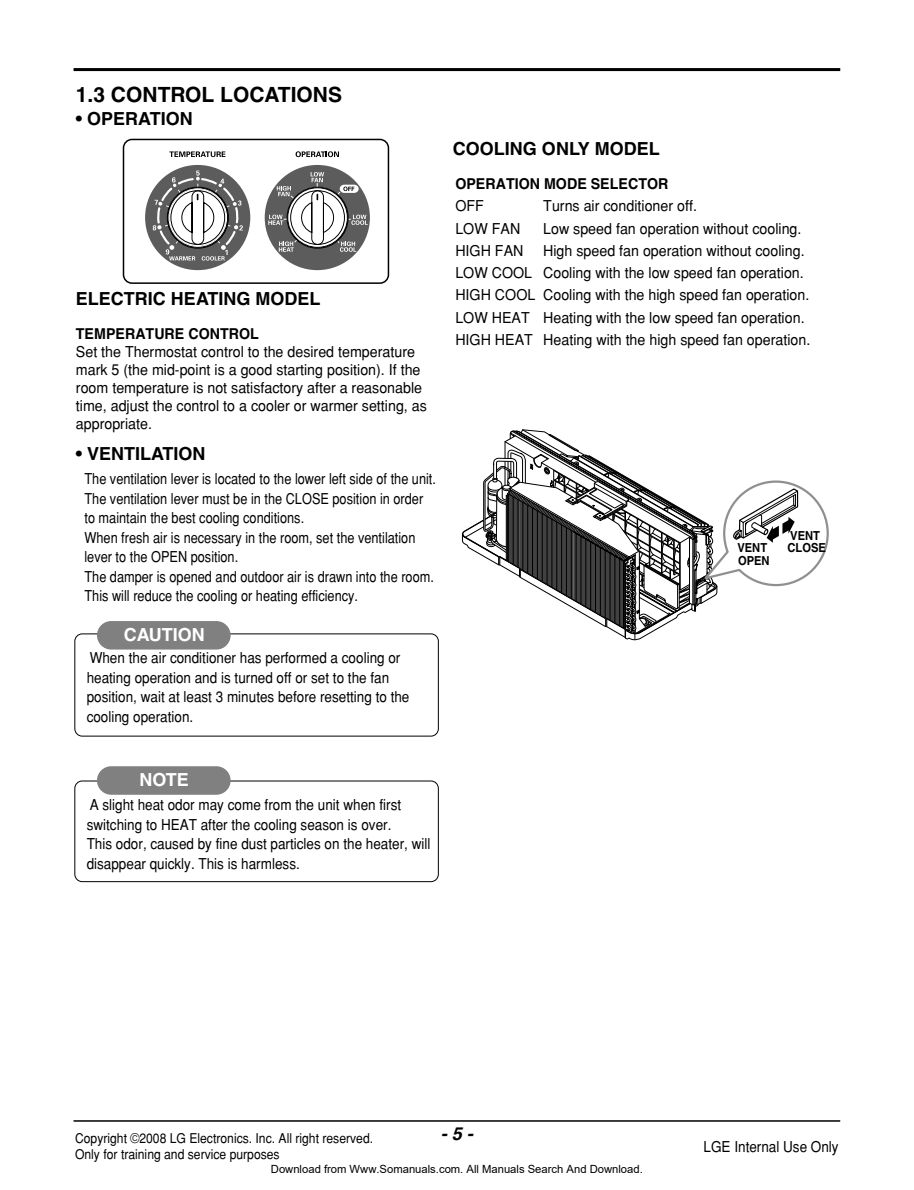
<style>
.page{position:relative;width:914px;height:1190px;background:#fff}
.page>*{position:absolute;margin:0;border:0;box-sizing:border-box;transform-origin:0 0}
.t1{font:700 21px "Helvetica";color:#000}
.t2{font:700 18px "Helvetica";color:#000}
.t3{font:700 18px "Helvetica";color:#fff}
.t4{font:italic 700 18px "Helvetica";color:#000}
.t5{font:15px/18px "Helvetica";color:#000;scale:.95 1}
.t6{font:15px/19.5px "Helvetica";color:#000;scale:.9 1}
.t7{font:15px/19.5px "Helvetica";color:#000;scale:.85 1}
.t8{font:700 15px "Helvetica";color:#000;scale:.95 1}
.t9{font:13.5px "Helvetica";color:#000;scale:.9 1}
.t10{font:700 12.45px/12.5px "Helvetica";color:#000;scale:.9 1}
.t11{font:11.25px "Arial";color:#000}
</style>
<div class="page">
<hr style="left:74px;top:68px;width:766px;height:3px;background:#000">
<hr style="left:74px;top:1120px;width:766px;height:1px;background:#000">
<svg style="left:462px;top:429px;width:367px;height:210px"></svg>
<div style="left:145px;top:165px;width:105px;height:105px;background:#5c5c5c;border-radius:50%"></div>
<svg style="left:169px;top:151px;width:56px;height:6px"></svg>
<div style="left:265px;top:165px;width:105px;height:105px;background:#5c5c5c;border-radius:50%"></div>
<svg style="left:295px;top:151px;width:44px;height:6px"></svg>
<div style="left:123px;top:139px;width:266px;height:145px;border:2px solid #000;border-radius:9px"></div>
<svg style="left:153px;top:171px;width:90px;height:89px"></svg>
<svg style="left:268px;top:172px;width:100px;height:80px"></svg>
<div style="left:74px;top:633px;width:364px;height:103px;border:1px solid #000;border-radius:7px"></div>
<div style="left:74px;top:780px;width:364px;height:102px;border:1px solid #000;border-radius:7px"></div>
<div style="left:97px;top:621px;width:134px;height:28px;background:#808080;border-radius:14px"></div>
<div style="left:97px;top:766px;width:134px;height:28px;background:#808080;border-radius:14px"></div>
<h1 class="t1" style="left:76px;top:87px;width:267px">1.3 CONTROL LOCATIONS</h1>
<p class="t2" style="left:76px;top:112px;width:118px">• OPERATION</p>
<p class="t2" style="left:76px;top:292px;width:246px">ELECTRIC HEATING MODEL</p>
<p class="t8" style="left:76px;top:328px;width:194px">TEMPERATURE CONTROL</p>
<p class="t5" style="left:76px;top:344px;width:371px">Set the Thermostat control to the desired temperature mark 5 (the mid-point is a good starting position). If the room temperature is not satisfactory after a reasonable time, adjust the control to a cooler or warmer setting, as appropriate.</p>
<p class="t2" style="left:76px;top:447px;width:131px">• VENTILATION</p>
<p class="t7" style="left:84px;top:470px;width:415px">The ventilation lever is located to the lower left side of the unit.<br>The ventilation lever must be in the CLOSE position in order to maintain the best cooling conditions.<br>When fresh air is necessary in the room, set the ventilation lever to the OPEN position.<br>The damper is opened and outdoor air is drawn into the room.<br>This will reduce the cooling or heating efficiency.</p>
<p class="t3" style="left:124px;top:628px;width:83px">CAUTION</p>
<p class="t6" style="left:87px;top:649px;width:360px">When the air conditioner has performed a cooling or heating operation and is turned off or set to the fan position, wait at least 3 minutes before resetting to the cooling operation.</p>
<p class="t2" style="left:453px;top:142px;width:208px">COOLING ONLY MODEL</p>
<p class="t8" style="left:455px;top:178px;width:226px">OPERATION MODE SELECTOR</p>
<p class="t5" style="left:455px;top:198px;width:31px">OFF</p>
<p class="t5" style="left:543px;top:198px;width:163px">Turns air conditioner off.</p>
<p class="t5" style="left:455px;top:221px;width:70px">LOW FAN</p>
<p class="t5" style="left:543px;top:221px;width:273px">Low speed fan operation without cooling.</p>
<p class="t5" style="left:455px;top:243px;width:73px">HIGH FAN</p>
<p class="t5" style="left:455px;top:241px;width:375px;line-height:22.2px;text-indent:88px">High speed fan operation without cooling.<br>LOW COOL Cooling with the low speed fan operation.<br>HIGH COOL Cooling with the high speed fan operation.<br>LOW HEAT Heating with the low speed fan operation.<br>HIGH HEAT Heating with the high speed fan operation.</p>
<p class="t10" style="left:737px;top:543px;width:37px">VENT<br>OPEN</p>
<p class="t10" style="left:787px;top:530px;width:44px">VENT<br>CLOSE</p>
<p class="t3" style="left:140px;top:773px;width:51px">NOTE</p>
<p class="t6" style="left:87px;top:796px;width:383px">A slight heat odor may come from the unit when first switching to HEAT after the cooling season is over.<br>This odor, caused by fine dust particles on the heater, will disappear quickly. This is harmless.</p>
<p class="t9" style="left:75px;top:1133px;width:333px">Copyright ©2008 LG Electronics. Inc. All right reserved.</p>
<p class="t4" style="left:441px;top:1127px;width:33px">- 5 -</p>
<p class="t9" style="left:75px;top:1149px;width:229px">Only for training and service purposes</p>
<p class="t11" style="left:271px;top:1162px;width:373px">Download from Www.Somanuals.com. All Manuals Search And Download.</p>
<p class="t6" style="left:703px;top:1138px;width:152px">LGE Internal Use Only</p>
</div>
